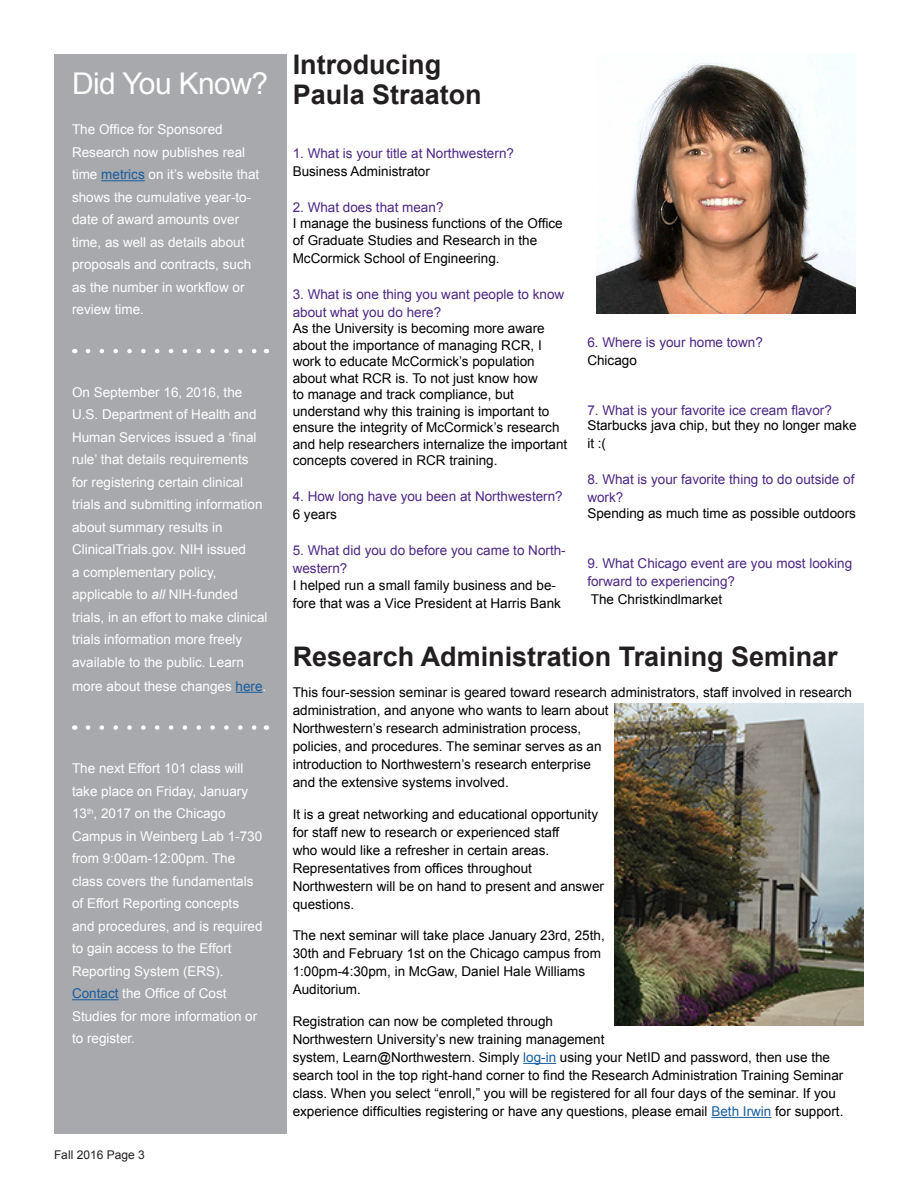
<style>
.page{position:relative;width:918px;height:1188px;background:#fff}
.page>*{position:absolute;margin:0;border:0;box-sizing:border-box;transform-origin:0 0}
.t1{font:30px "Arial";letter-spacing:-.02em;color:#fff}
.B_Head{font:700 27px/30px "Arial";color:#231f20}
.B_Head-2{font:13.5px/18px "Arial";color:#000}
.t2{font:13.5px/22.5px "Arial";color:#fff}
.B_Head-3{font:13.5px/18px "Arial";color:#4d2884}
.t3{font:12px "Arial";color:#231f20}
.s1{color:#175d9e}
.s2{font-style:italic}
.s3{color:#000}
.s4{color:#4d2884}
</style>
<div class="page">
<div style="left:54px;top:54px;width:232px;height:1080px;background:#a8a9ad"></div>
<hr style="left:101px;top:180px;width:44px;height:1px;background:#175d9e">
<svg style="left:88px;top:349px;width:169px;height:4px"></svg>
<svg style="left:236px;top:692px;width:27px;height:1px"></svg>
<svg style="left:88px;top:725px;width:169px;height:5px"></svg>
<hr style="left:72px;top:999px;width:47px;height:1px;background:#175d9e">
<hr style="left:523px;top:1063px;width:33px;height:1px;background:#175d9e">
<hr style="left:711px;top:1117px;width:60px;height:1px;background:#175d9e">
<img style="left:615px;top:703px;width:249px;height:323px">
<img style="left:596px;top:54px;width:259px;height:259px">
<p class="t1" style="left:72px;top:64px;width:198px">Did You Know?</p>
<p class="t2" style="left:72px;top:118px;width:189px">The Office for Sponsored<br>Research now publishes real time <span class="s1">metrics</span> on it’s website that shows the cumulative year-to&shy;date of award amounts over time, as well as details about proposals and contracts, such as the number in workflow or review time.</p>
<p class="t2" style="left:72px;top:381px;width:197px">On September 16, 2016, the<br>U.S. Department of Health and<br>Human Services issued a ‘final rule’ that details requirements for registering certain clinical trials and submitting information about summary results in<br>ClinicalTrials.gov. NIH issued<br>a complementary policy, applicable to <span class="s2">all</span> NIH-funded trials, in an effort to make clinical trials information more freely available to the public. Learn</p>
<p class="t2" style="left:72px;top:675px;width:193px">more about these changes <span class="s1">here</span>.</p>
<p class="t2" style="left:72px;top:757px;width:192px">The next Effort 101 class will take place on Friday, January<br>13<sup>th</sup>, 2017 on the Chicago<br>Campus in Weinberg Lab 1-730 from 9:00am-12:00pm. The class covers the fundamentals of Effort Reporting concepts and procedures, and is required to gain access to the Effort<br>Reporting System (ERS).<br><span class="s1">Contact</span> the Office of Cost<br>Studies for more information or to register.</p>
<p class="t3" style="left:54px;top:1147px;width:92px">Fall 2016 Page 3</p>
<p class="B_Head" style="left:293px;top:50px;width:191px">Introducing<br>Paula Straaton</p>
<p class="B_Head-3" style="left:293px;top:144px;width:223px">1. What is your title at Northwestern?<br><span class="s3">Business Administrator</span></p>
<p class="B_Head-2" style="left:293px;top:199px;width:272px;line-height:16.5px"><span class="s4">2. What does that mean?<br></span>I manage the business functions of the Office of Graduate Studies and Research in the</p>
<p class="B_Head-2" style="left:293px;top:249px;width:209px">McCormick School of Engineering.</p>
<p class="B_Head-3" style="left:293px;top:285px;width:273px">3. What is one thing you want people to know about what you do here?</p>
<p class="B_Head-2" style="left:293px;top:320px;width:276px;line-height:16.5px">As the University is becoming more aware about the importance of managing RCR, I work to educate McCormick’s population about what RCR is. To not just know how<br>to manage and track compliance, but understand why this training is important to ensure the integrity of McCormick’s research and help researchers internalize the important concepts covered in RCR training.</p>
<p class="B_Head-3" style="left:293px;top:488px;width:272px">4. How long have you been at Northwestern?<br><span class="s3">6 years</span></p>
<p class="B_Head-3" style="left:293px;top:542px;width:275px">5. What did you do before you came to North&shy;western?</p>
<p class="B_Head-2" style="left:293px;top:576px;width:270px">I helped run a small family business and be&shy;fore that was a Vice President at Harris Bank</p>
<p class="B_Head-3" style="left:587px;top:334px;width:177px">6. Where is your home town?<br><span class="s3">Chicago</span></p>
<p class="B_Head-2" style="left:587px;top:403px;width:271px;line-height:15px"><span class="s4">7. What is your favorite ice cream flavor?<br></span>Starbucks java chip, but they no longer make</p>
<p class="B_Head-2" style="left:587px;top:434px;width:20px">it :(</p>
<p class="B_Head-3" style="left:587px;top:470px;width:269px">8. What is your favorite thing to do outside of work?</p>
<p class="B_Head-2" style="left:587px;top:505px;width:270px">Spending as much time as possible outdoors</p>
<p class="B_Head-3" style="left:587px;top:554px;width:266px">9. What Chicago event are you most looking forward to experiencing?<br><span class="s3">The Christkindlmarket</span></p>
<p class="B_Head" style="left:293px;top:642px;width:547px">Research Administration Training Seminar</p>
<p class="B_Head-2" style="left:293px;top:684px;width:561px">This four-session seminar is geared toward research administrators, staff involved in research administration, and anyone who wants to learn about<br>Northwestern’s research administration process,<br>policies, and procedures. The seminar serves as an<br>introduction to Northwestern’s research enterprise<br>and the extensive systems involved.</p>
<p class="B_Head-2" style="left:293px;top:805px;width:313px">It is a great networking and educational opportunity for staff new to research or experienced staff<br>who would like a refresher in certain areas.<br>Representatives from offices throughout Northwestern will be on hand to present and answer questions.</p>
<p class="B_Head-2" style="left:293px;top:927px;width:314px">The next seminar will take place January 23rd, 25th, 30th and February 1st on the Chicago campus from 1:00pm-4:30pm, in McGaw, Daniel Hale Williams Auditorium.</p>
<p class="B_Head-2" style="left:293px;top:1012px;width:552px">Registration can now be completed through<br>Northwestern University’s new training management<br>system, Learn@Northwestern. Simply <span class="s1">log-in</span> using your NetID and password, then use the search tool in the top right-hand corner to find the Research Administration Training Seminar class. When you select “enroll,” you will be registered for all four days of the seminar. If you experience difficulties registering or have any questions, please email <span class="s1">Beth Irwin</span> for support.</p>
</div>
